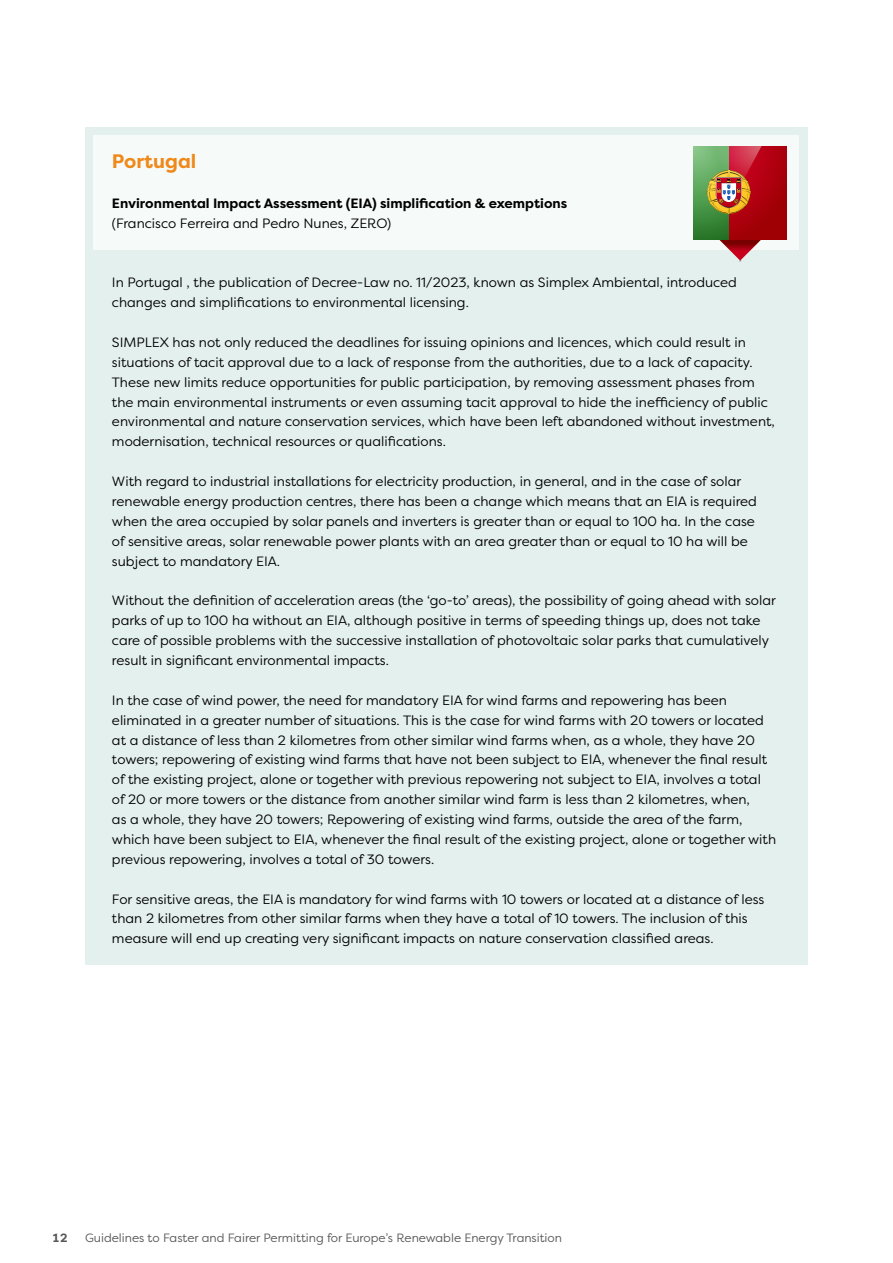
<style>
.page{position:relative;width:893px;height:1263px;background:#fff}
.page>*{position:absolute;margin:0;border:0;box-sizing:border-box;transform-origin:0 0}
.t1{font:700 19.5px "Filson Pro";color:#ef891a}
.t2{font:13.5px/19.8px "Filson Pro";color:#000}
.t3{font:700 13.5px "Filson Pro";color:#000}
.t4{font:12px "Filson Pro";color:#575756}
.t5{font:700 12px "Filson Pro";color:#575756}
</style>
<div class="page">
<div style="left:85px;top:128px;width:723px;height:837px;background:#e4f0ee"></div>
<div style="left:94px;top:135px;width:705px;height:114px;background:#f6faf9"></div>
<div style="left:693px;top:146px;width:94px;height:93px;background:linear-gradient(to bottom,#b10010,#9a0002)"></div>
<svg style="left:693px;top:146px;width:74px;height:115px"></svg>
<p class="t1" style="left:112px;top:149px;width:86px">Portugal</p>
<p class="t3" style="left:112px;top:195px;width:457px">Environmental Impact Assessment (EIA) simplification &amp; exemptions</p>
<p class="t2" style="left:112px;top:213px;width:281px">(Francisco Ferreira and Pedro Nunes, ZERO)</p>
<p class="t2" style="left:112px;top:272px;width:626px">In Portugal , the publication of Decree-Law no. 11/2023, known as Simplex Ambiental, introduced changes and simplifications to environmental licensing.</p>
<p class="t2" style="left:112px;top:332px;width:664px">SIMPLEX has not only reduced the deadlines for issuing opinions and licences, which could result in situations of tacit approval due to a lack of response from the authorities, due to a lack of capacity.<br>These new limits reduce opportunities for public participation, by removing assessment phases from the main environmental instruments or even assuming tacit approval to hide the inefficiency of public environmental and nature conservation services, which have been left abandoned without investment, modernisation, technical resources or qualifications.</p>
<p class="t2" style="left:112px;top:471px;width:646px">With regard to industrial installations for electricity production, in general, and in the case of solar renewable energy production centres, there has been a change which means that an EIA is required when the area occupied by solar panels and inverters is greater than or equal to 100 ha. In the case of sensitive areas, solar renewable power plants with an area greater than or equal to 10 ha will be subject to mandatory EIA.</p>
<p class="t2" style="left:112px;top:590px;width:665px">Without the definition of acceleration areas (the ‘go-to’ areas), the possibility of going ahead with solar parks of up to 100 ha without an EIA, although positive in terms of speeding things up, does not take care of possible problems with the successive installation of photovoltaic solar parks that cumulatively result in significant environmental impacts.</p>
<p class="t2" style="left:112px;top:690px;width:666px">In the case of wind power, the need for mandatory EIA for wind farms and repowering has been eliminated in a greater number of situations. This is the case for wind farms with 20 towers or located at a distance of less than 2 kilometres from other similar wind farms when, as a whole, they have 20 towers; repowering of existing wind farms that have not been subject to EIA, whenever the final result of the existing project, alone or together with previous repowering not subject to EIA, involves a total of 20 or more towers or the distance from another similar wind farm is less than 2 kilometres, when,<br>as a whole, they have 20 towers; Repowering of existing wind farms, outside the area of the farm, which have been subject to EIA, whenever the final result of the existing project, alone or together with previous repowering, involves a total of 30 towers.</p>
<p class="t2" style="left:112px;top:888px;width:654px">For sensitive areas, the EIA is mandatory for wind farms with 10 towers or located at a distance of less than 2 kilometres from other similar farms when they have a total of 10 towers. The inclusion of this measure will end up creating very significant impacts on nature conservation classified areas.</p>
<p class="t5" style="left:52px;top:1230px;width:18px">12</p>
<p class="t4" style="left:85px;top:1230px;width:478px">Guidelines to Faster and Fairer Permitting for Europe’s Renewable Energy Transition</p>
</div>
